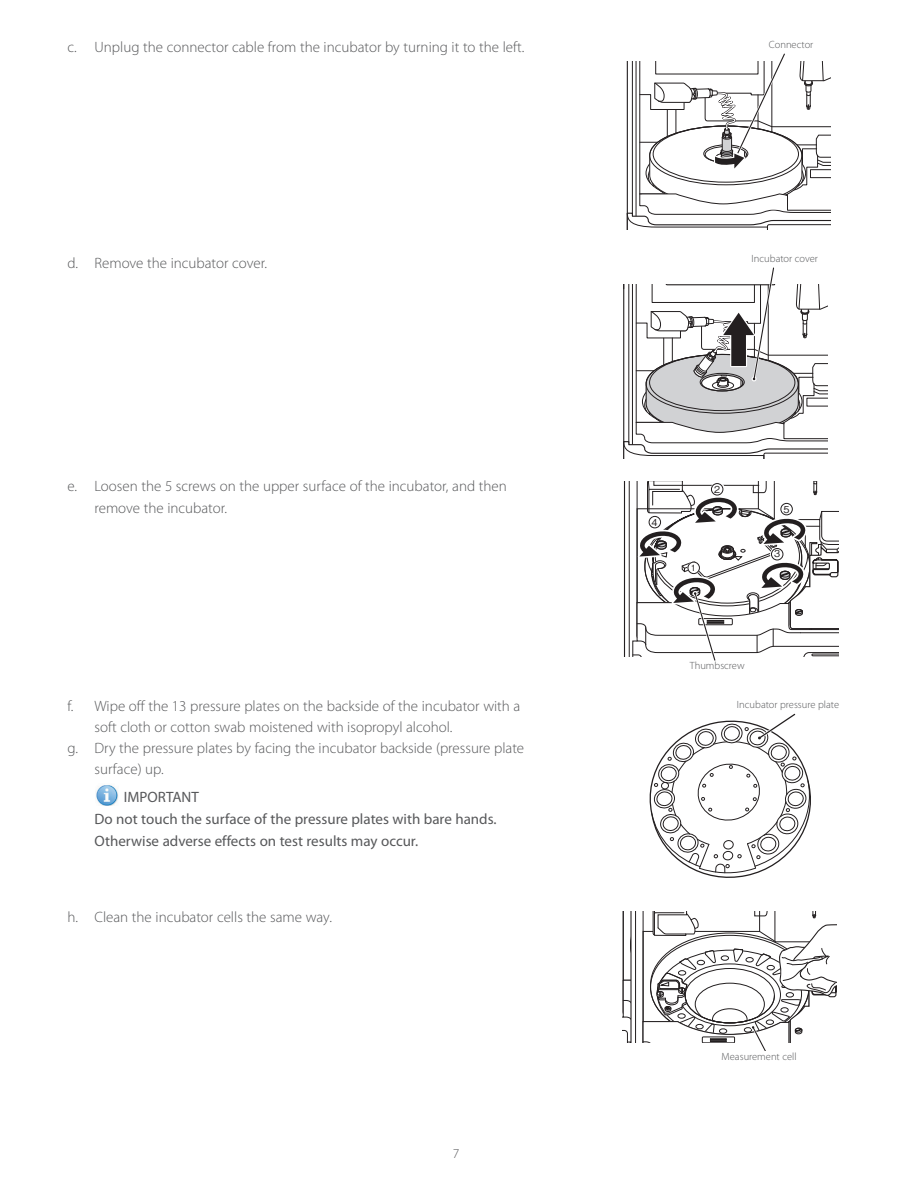
<style>
.page{position:relative;width:918px;height:1188px;background:#fff}
.page>*{position:absolute;margin:0;border:0;box-sizing:border-box;transform-origin:0 0}
.t1{font:300 15px/21.8px "Myriad Pro";color:#57585a}
.t2{font:15px/21.8px "Myriad Pro";color:#57585a}
.t3{font:300 13.5px "Myriad Pro";color:#57585a}
.t4{font:300 10.5px "Myriad Pro";color:#57585a}
.t5{font:500 9.6px "Gothic BBB Pro";color:#231f20}
.t6{font:500 8.55px "Gothic BBB Pro";color:#231f20}
</style>
<div class="page">
<img style="left:96px;top:785px;width:22px;height:20px">
<svg style="left:649px;top:713px;width:162px;height:165px"></svg>
<svg style="left:623px;top:267px;width:204px;height:191px"></svg>
<svg style="left:626px;top:53px;width:205px;height:177px"></svg>
<svg style="left:623px;top:481px;width:216px;height:180px"></svg>
<svg style="left:622px;top:912px;width:215px;height:139px"></svg>
<p class="t1" style="left:68px;top:36px;width:459px">c. Unplug the connector cable from the incubator by turning it to the left.</p>
<p class="t1" style="left:68px;top:252px;width:201px">d. Remove the incubator cover.</p>
<p class="t1" style="left:94px;top:475px;width:414px;text-indent:-27px">e. Loosen the 5 screws on the upper surface of the incubator, and then remove the incubator.</p>
<p class="t1" style="left:68px;top:695px;width:454px">f. Wipe off the 13 pressure plates on the backside of the incubator with a</p>
<p class="t1" style="left:94px;top:716px;width:359px">soft cloth or cotton swab moistened with isopropyl alcohol.</p>
<p class="t1" style="left:68px;top:737px;width:458px">g. Dry the pressure plates by facing the incubator backside (pressure plate</p>
<p class="t1" style="left:94px;top:758px;width:71px">surface) up.</p>
<p class="t2" style="left:94px;top:787px;width:404px;text-indent:29px">IMPORTANT<br>Do not touch the surface of the pressure plates with bare hands.<br>Otherwise adverse effects on test results may occur.</p>
<p class="t1" style="left:67px;top:907px;width:266px">h. Clean the incubator cells the same way.</p>
<p class="t3" style="left:453px;top:1146px;width:8px">7</p>
<p class="t4" style="left:769px;top:39px;width:46px">Connector</p>
<p class="t4" style="left:752px;top:253px;width:68px">Incubator cover</p>
<p class="t5" style="left:652px;top:514px;width:8px">4</p>
<p class="t5" style="left:714px;top:481px;width:8px">2</p>
<p class="t6" style="left:691px;top:561px;width:7px">1</p>
<p class="t5" style="left:784px;top:501px;width:8px">5</p>
<p class="t5" style="left:774px;top:546px;width:8px">3</p>
<p class="t4" style="left:690px;top:660px;width:56px">Thumbscrew</p>
<p class="t4" style="left:737px;top:698px;width:104px">Incubator pressure plate</p>
<p class="t4" style="left:722px;top:1050px;width:77px">Measurement cell</p>
</div>
